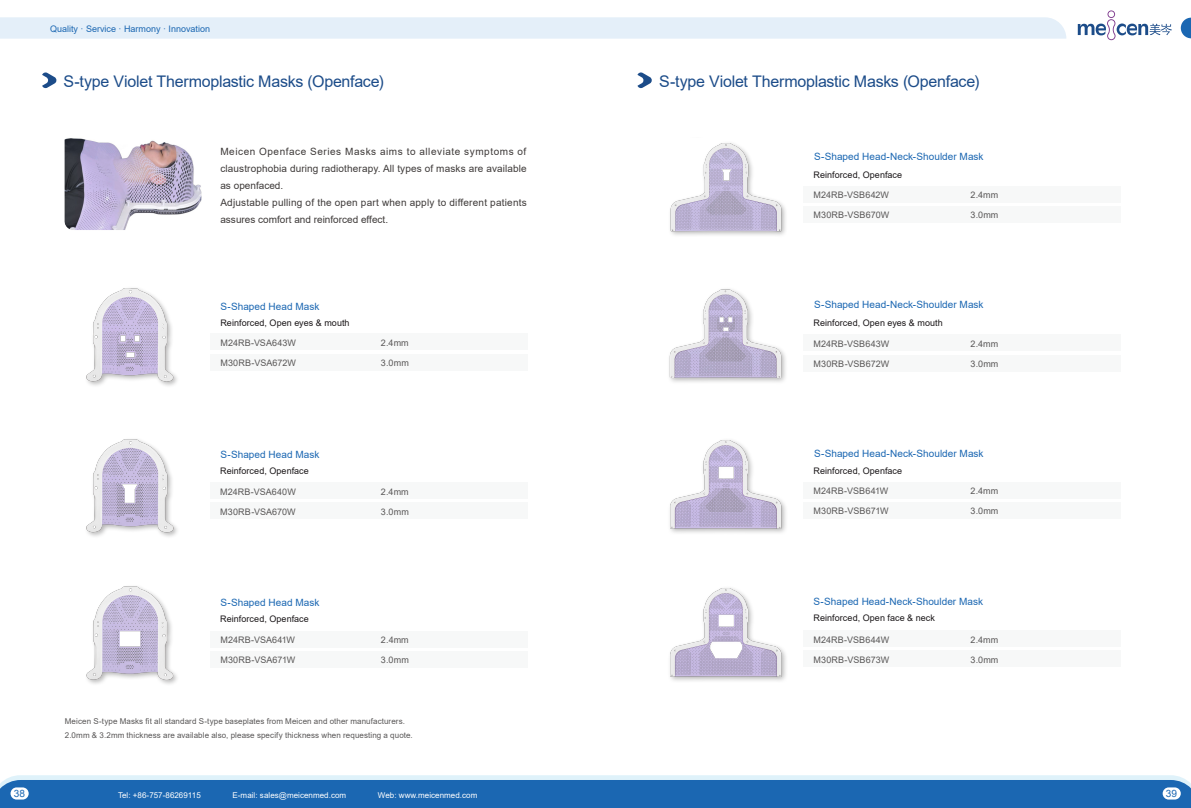
<style>
.page{position:relative;width:1191px;height:808px;background:#fff}
.page>*{position:absolute;margin:0;border:0;box-sizing:border-box;transform-origin:0 0}
.t1{font:16px "Arial";letter-spacing:-.015em;color:#1c4c89}
.t2{font:10.1px "Arial";color:#1b67b2}
.t3{font:10px/17px "Arial";letter-spacing:.01em;color:#3e3a39}
.t4{font:10px "Arial";letter-spacing:.005em;color:#1b67b2}
.t5{font:9px "Arial";letter-spacing:.005em;color:#595757}
.t6{font:9px "Arial";letter-spacing:.005em;color:#1a1618}
.t7{font:9px "Arial";color:#1b67b2}
.t8{font:8px/14px "Arial";letter-spacing:.01em;color:#595757}
.t9{font:8px "Arial";letter-spacing:.005em;color:#fff}
</style>
<div class="page">
<div style="left:0;top:17px;width:1066px;height:22px;background:#e4eff9"></div>
<svg style="left:1077px;top:10px;width:94px;height:30px"></svg>
<svg style="left:1180px;top:18px;width:11px;height:20px"></svg>
<div style="left:5px;top:775px;width:1181px;height:5px;background:#dff2fa"></div>
<div style="left:0;top:780px;width:1191px;height:28px;background:#1b67b2"></div>
<div style="left:11px;top:787px;width:18px;height:12px;background:#fff;border-radius:6px"></div>
<div style="left:1162px;top:787px;width:18px;height:12px;background:#fff;border-radius:6px"></div>
<div style="left:803px;top:334px;width:317px;height:17px;background:#f7f8f8"></div>
<div style="left:803px;top:355px;width:317px;height:17px;background:#f7f8f8"></div>
<div style="left:803px;top:630px;width:317px;height:17px;background:#f7f8f8"></div>
<div style="left:803px;top:650px;width:317px;height:17px;background:#f7f8f8"></div>
<div style="left:803px;top:482px;width:317px;height:17px;background:#f7f8f8"></div>
<div style="left:803px;top:502px;width:317px;height:17px;background:#f7f8f8"></div>
<div style="left:803px;top:186px;width:317px;height:17px;background:#f7f8f8"></div>
<div style="left:803px;top:206px;width:317px;height:17px;background:#f7f8f8"></div>
<div style="left:210px;top:333px;width:318px;height:17px;background:#f7f8f8"></div>
<div style="left:210px;top:354px;width:318px;height:17px;background:#f7f8f8"></div>
<div style="left:210px;top:482px;width:318px;height:17px;background:#f7f8f8"></div>
<div style="left:210px;top:502px;width:318px;height:17px;background:#f7f8f8"></div>
<div style="left:210px;top:631px;width:318px;height:17px;background:#f7f8f8"></div>
<div style="left:210px;top:651px;width:318px;height:17px;background:#f7f8f8"></div>
<svg style="left:42px;top:72px;width:15px;height:17px"></svg>
<svg style="left:637px;top:72px;width:15px;height:17px"></svg>
<img style="left:64px;top:138px;width:137px;height:92px">
<img style="left:669px;top:289px;width:117px;height:93px">
<img style="left:670px;top:440px;width:116px;height:93px">
<img style="left:670px;top:588px;width:116px;height:93px">
<img style="left:86px;top:288px;width:91px;height:98px">
<img style="left:86px;top:439px;width:91px;height:98px">
<img style="left:86px;top:586px;width:91px;height:98px">
<img style="left:670px;top:143px;width:116px;height:92px">
<p class="t7" style="left:50px;top:22px;width:162px">Quality · Service · Harmony · Innovation</p>
<h1 class="t1" style="left:63px;top:70px;width:322px">S-type Violet Thermoplastic Masks (Openface)</h1>
<h1 class="t1" style="left:659px;top:70px;width:322px">S-type Violet Thermoplastic Masks (Openface)</h1>
<p class="t3" style="left:220px;top:143px;width:308px">Meicen Openface Series Masks aims to alleviate symptoms of claustrophobia during radiotherapy. All types of masks are available as openfaced.<br>Adjustable pulling of the open part when apply to different patients assures comfort and reinforced effect.</p>
<p class="t4" style="left:220px;top:299px;width:100px">S-Shaped Head Mask</p>
<p class="t6" style="left:220px;top:316px;width:131px">Reinforced, Open eyes &amp; mouth</p>
<p class="t5" style="left:220px;top:336px;width:77px">M24RB-VSA643W</p>
<p class="t5" style="left:220px;top:356px;width:77px">M30RB-VSA672W</p>
<p class="t5" style="left:381px;top:336px;width:29px">2.4mm</p>
<p class="t5" style="left:381px;top:356px;width:29px">3.0mm</p>
<p class="t4" style="left:220px;top:447px;width:100px">S-Shaped Head Mask</p>
<p class="t6" style="left:220px;top:464px;width:90px">Reinforced, Openface</p>
<p class="t5" style="left:220px;top:485px;width:77px">M24RB-VSA640W</p>
<p class="t5" style="left:220px;top:505px;width:77px">M30RB-VSA670W</p>
<p class="t4" style="left:220px;top:595px;width:100px">S-Shaped Head Mask</p>
<p class="t6" style="left:220px;top:612px;width:90px">Reinforced, Openface</p>
<p class="t5" style="left:220px;top:634px;width:76px">M24RB-VSA641W</p>
<p class="t5" style="left:220px;top:654px;width:76px">M30RB-VSA671W</p>
<p class="t5" style="left:381px;top:485px;width:29px">2.4mm</p>
<p class="t5" style="left:381px;top:505px;width:29px">3.0mm</p>
<p class="t5" style="left:381px;top:634px;width:29px">2.4mm</p>
<p class="t5" style="left:381px;top:654px;width:29px">3.0mm</p>
<p class="t8" style="left:65px;top:714px;width:349px">Meicen S-type Masks fit all standard S-type baseplates from Meicen and other manufacturers.<br>2.0mm &amp; 3.2mm thickness are available also, please specify thickness when requesting a quote.</p>
<p class="t4" style="left:814px;top:149px;width:171px">S-Shaped Head-Neck-Shoulder Mask</p>
<p class="t6" style="left:813px;top:168px;width:90px">Reinforced, Openface</p>
<p class="t5" style="left:813px;top:189px;width:77px">M24RB-VSB642W</p>
<p class="t5" style="left:813px;top:209px;width:77px">M30RB-VSB670W</p>
<p class="t5" style="left:970px;top:189px;width:29px">2.4mm</p>
<p class="t5" style="left:970px;top:209px;width:29px">3.0mm</p>
<p class="t4" style="left:814px;top:297px;width:171px">S-Shaped Head-Neck-Shoulder Mask</p>
<p class="t6" style="left:813px;top:316px;width:131px">Reinforced, Open eyes &amp; mouth</p>
<p class="t5" style="left:813px;top:338px;width:77px">M24RB-VSB643W</p>
<p class="t5" style="left:813px;top:358px;width:77px">M30RB-VSB672W</p>
<p class="t5" style="left:970px;top:338px;width:29px">2.4mm</p>
<p class="t5" style="left:970px;top:358px;width:29px">3.0mm</p>
<p class="t4" style="left:814px;top:447px;width:171px">S-Shaped Head-Neck-Shoulder Mask</p>
<p class="t6" style="left:813px;top:464px;width:90px">Reinforced, Openface</p>
<p class="t5" style="left:813px;top:485px;width:76px">M24RB-VSB641W</p>
<p class="t5" style="left:813px;top:505px;width:76px">M30RB-VSB671W</p>
<p class="t5" style="left:970px;top:485px;width:29px">2.4mm</p>
<p class="t5" style="left:970px;top:505px;width:29px">3.0mm</p>
<p class="t4" style="left:813px;top:595px;width:171px">S-Shaped Head-Neck-Shoulder Mask</p>
<p class="t6" style="left:813px;top:612px;width:123px">Reinforced, Open face &amp; neck</p>
<p class="t5" style="left:813px;top:633px;width:77px">M24RB-VSB644W</p>
<p class="t5" style="left:813px;top:653px;width:77px">M30RB-VSB673W</p>
<p class="t5" style="left:970px;top:633px;width:29px">2.4mm</p>
<p class="t5" style="left:970px;top:653px;width:29px">3.0mm</p>
<p class="t2" style="left:14px;top:786px;width:13px">38</p>
<p class="t2" style="left:1165px;top:786px;width:13px">39</p>
<p class="t9" style="left:118px;top:789px;width:84px">Tel: +86-757-86269115</p>
<p class="t9" style="left:232px;top:789px;width:115px">E-mail: sales@meicenmed.com</p>
<p class="t9" style="left:378px;top:789px;width:101px">Web: www.meicenmed.com</p>
</div>
